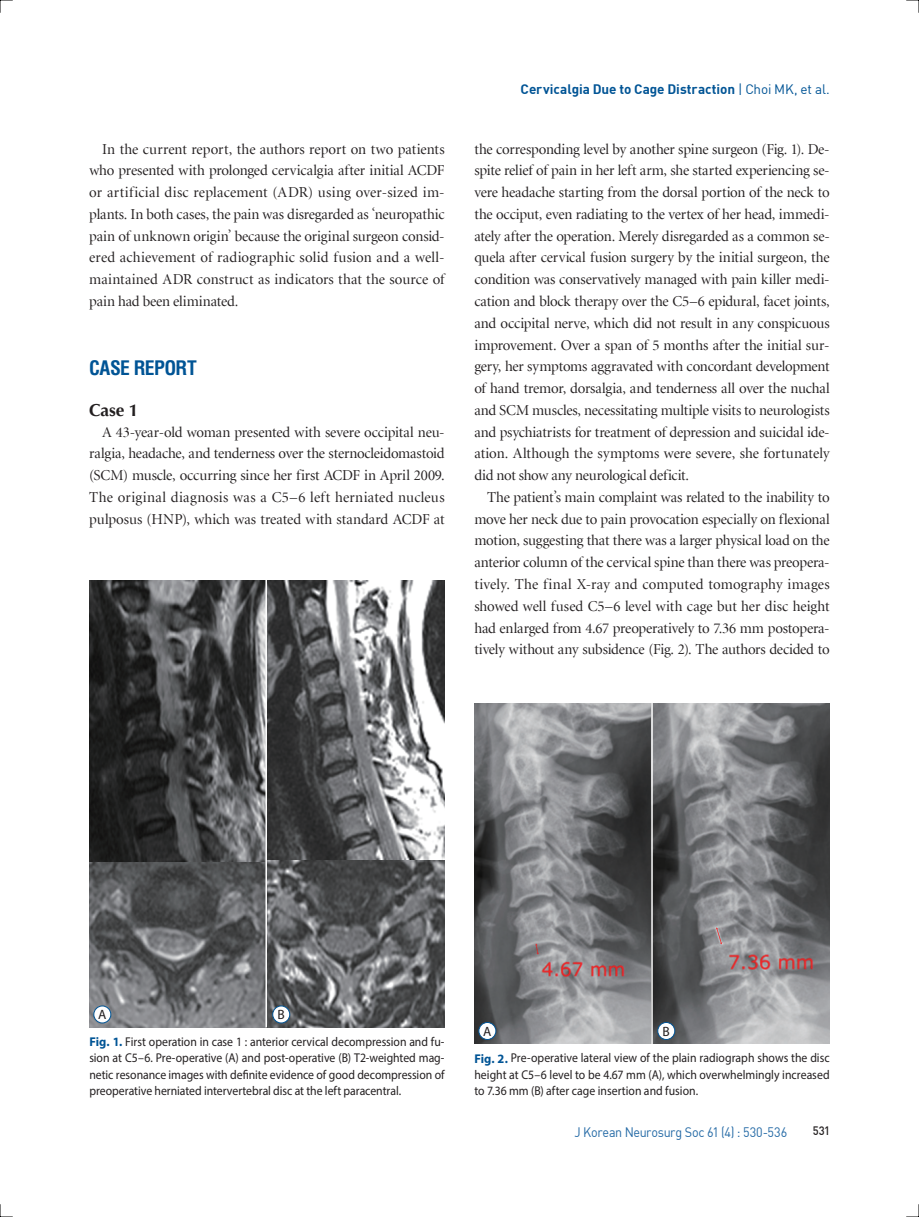
<style>
.page{position:relative;width:919px;height:1217px;background:#fff}
.page>*{position:absolute;margin:0;border:0;box-sizing:border-box;transform-origin:0 0}
.t1{font:700 condensed 19.5px "Helvetica";letter-spacing:-.03em;color:#005495}
.t2{font:700 17.25px "Optima";color:#231f20}
.t3{font:15px/21.8px "Minion LT Display";letter-spacing:-.005em;color:#231f20;text-align:justify}
.t4{font:700 13.5px "DIN";color:#005495}
.t5{font:13.5px "DIN";letter-spacing:-.02em;color:#2369a5;scale:.93 1}
.t6{font:13.5px "Myriad Pro";color:#231f20}
.t7{font:12.75px/16.5px "Myriad Pro";color:#231f20;text-align:justify;scale:.92 1}
.t8{font:12px "Dinmed";color:#231f20;scale:.93 1}
.s1{font-weight:400}
.s2{font-weight:700;color:#005495}
</style>
<div class="page">
<img style="left:89px;top:580px;width:355px;height:447px">
<div style="left:94px;top:1005px;width:17px;height:17px;background:#fff;border-radius:50%"></div>
<div style="left:94px;top:1005px;width:17px;height:17px;border:1px solid #005495;border-radius:50%"></div>
<div style="left:273px;top:1005px;width:17px;height:17px;background:#fff;border-radius:50%"></div>
<div style="left:272px;top:1005px;width:18px;height:17px;border:1px solid #005495;border-radius:50%"></div>
<img style="left:474px;top:703px;width:355px;height:340px">
<div style="left:479px;top:1022px;width:17px;height:17px;background:#fff;border-radius:50%"></div>
<div style="left:478px;top:1021px;width:18px;height:18px;border:1px solid #005495;border-radius:50%"></div>
<div style="left:657px;top:1022px;width:17px;height:17px;background:#fff;border-radius:50%"></div>
<div style="left:657px;top:1021px;width:18px;height:18px;border:1px solid #005495;border-radius:50%"></div>
<hr style="left:651px;top:701px;width:1px;height:343px;background:#fff">
<hr style="left:265px;top:563px;width:2px;height:464px;background:#fff">
<svg style="left:0;top:0;width:13px;height:13px"></svg>
<svg style="left:0;top:1204px;width:13px;height:13px"></svg>
<svg style="left:906px;top:0;width:13px;height:13px"></svg>
<svg style="left:906px;top:1204px;width:13px;height:13px"></svg>
<p class="t3" style="left:89px;top:138px;width:357px;text-indent:13px">In the current report, the authors report on two patients who presented with prolonged cervicalgia after initial ACDF or artificial disc replacement (ADR) using over-sized im&shy;plants. In both cases, the pain was disregarded as ‘neuropathic pain of unknown origin’ because the original surgeon consid&shy;ered achievement of radiographic solid fusion and a well&shy;maintained ADR construct as indicators that the source of pain had been eliminated.</p>
<h1 class="t1" style="left:89px;top:355px;width:109px">CASE REPORT</h1>
<p class="t2" style="left:89px;top:399px;width:50px">Case 1</p>
<p class="t3" style="left:89px;top:421px;width:357px;text-indent:13px">A 43-year-old woman presented with severe occipital neu&shy;ralgia, headache, and tenderness over the sternocleidomastoid (SCM) muscle, occurring since her first ACDF in April 2009.<br>The original diagnosis was a C5–6 left herniated nucleus pulposus (HNP), which was treated with standard ACDF at</p>
<p class="t4" style="left:520px;top:80px;width:311px">Cervicalgia Due to Cage Distraction <span class="s1">| Choi MK, et al.</span></p>
<p class="t3" style="left:474px;top:138px;width:357px">the corresponding level by another spine surgeon (Fig. 1). De&shy;spite relief of pain in her left arm, she started experiencing se&shy;vere headache starting from the dorsal portion of the neck to the occiput, even radiating to the vertex of her head, immedi&shy;ately after the operation. Merely disregarded as a common se&shy;quela after cervical fusion surgery by the initial surgeon, the condition was conservatively managed with pain killer medi&shy;cation and block therapy over the C5–6 epidural, facet joints, and occipital nerve, which did not result in any conspicuous improvement. Over a span of 5 months after the initial sur&shy;gery, her symptoms aggravated with concordant development of hand tremor, dorsalgia, and tenderness all over the nuchal and SCM muscles, necessitating multiple visits to neurologists and psychiatrists for treatment of depression and suicidal ide&shy;ation. Although the symptoms were severe, she fortunately did not show any neurological deficit.</p>
<p class="t3" style="left:474px;top:486px;width:357px;text-indent:13px">The patient’s main complaint was related to the inability to move her neck due to pain provocation especially on flexional motion, suggesting that there was a larger physical load on the anterior column of the cervical spine than there was preopera&shy;tively. The final X-ray and computed tomography images showed well fused C5–6 level with cage but her disc height had enlarged from 4.67 preoperatively to 7.36 mm postopera&shy;tively without any subsidence (Fig. 2). The authors decided to</p>
<p class="t6" style="left:98px;top:1005px;width:10px">A</p>
<p class="t6" style="left:277px;top:1005px;width:9px">b</p>
<p class="t7" style="left:89px;top:1032px;width:388px"><span class="s2">Fig. 1.</span> first operation in case 1 : anterior cervical decompression and fu&shy;sion at c5–6. Pre-operative (A) and post-operative (b) T2-weighted mag&shy;netic resonance images with definite evidence of good decompression of preoperative herniated intervertebral disc at the left paracentral.</p>
<p class="t6" style="left:483px;top:1022px;width:10px">A</p>
<p class="t6" style="left:662px;top:1022px;width:9px">b</p>
<p class="t7" style="left:474px;top:1049px;width:387px"><span class="s2">Fig. 2.</span> Pre-operative lateral view of the plain radiograph shows the disc height at c5–6 level to be 4.67 mm (A), which overwhelmingly increased to 7.36 mm (b) after cage insertion and fusion.</p>
<p class="t5" style="left:574px;top:1123px;width:230px">J Korean Neurosurg Soc 61 (4) : 530-536</p>
<p class="t8" style="left:812px;top:1122px;width:20px">531</p>
</div>
